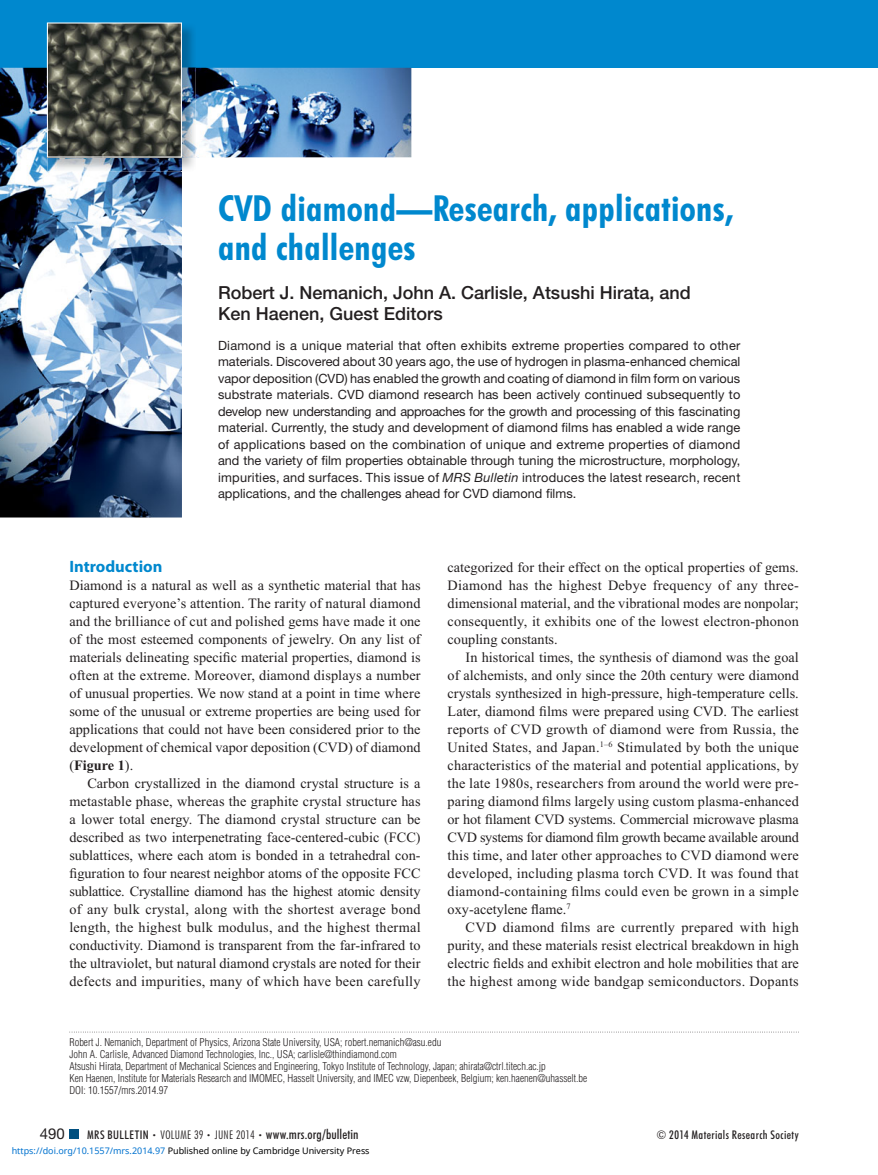
<style>
.page{position:relative;width:878px;height:1175px;background:#fff}
.page>*{position:absolute;margin:0;border:0;box-sizing:border-box;transform-origin:0 0}
.t1{font:700 condensed 36px/39px "Futura BT";letter-spacing:.01em;color:#0088ce}
.t2{font:500 18px/21px "Helvetica Neue LT Std";color:#231f20}
.t3{font:700 16.5px "Myriad Pro";color:#0088ce}
.t4{font:15px "Helvetica Neue LT Std";color:#231f20}
.t5{font:14.25px/18px "Times New Roman";letter-spacing:.02em;color:#231f20;text-align:justify}
.t6{font:500 condensed 13.5px "Futura BT";letter-spacing:.01em;color:#231f20}
.t7{font:12.75px/16.5px "Helvetica Neue LT Std";color:#231f20;text-align:justify}
.t8{font:500 condensed 12px "Futura BT";letter-spacing:.035em;color:#231f20}
.t9{font:300 condensed 10.5px/12px "Helvetica LT Std";color:#231f20}
.t10{font:9px "Noto Sans";color:#000}
.s1{font-style:italic}
.s2{font-weight:700}
.s3{font-size:12px}
.s4{font-weight:300;font-size:7.5px}
.s5{font-weight:300;font-size:12px}
.s6{color:#0172cf}
</style>
<div class="page">
<div style="left:0;top:0;width:878px;height:68px;background:#0088ce"></div>
<div style="left:69px;top:1130px;width:9px;height:8px;background:#005080"></div>
<img style="left:0;top:68px;width:411px;height:450px">
<img style="left:47px;top:26px;width:149px;height:145px">
<svg style="left:47px;top:22px;width:135px;height:135px;background:#53544b"></svg>
<svg style="left:69px;top:1031px;width:728px;height:1px"></svg>
<h1 class="t1" style="left:218px;top:192px;width:516px">CVD diamond—Research, applications, and challenges</h1>
<p class="t2" style="left:218px;top:284px;width:474px">Robert J. Nemanich , John A. Carlisle , Atsushi Hirata , and<br>Ken Haenen , Guest Editors</p>
<p class="t7" style="left:218px;top:338px;width:524px">Diamond is a unique material that often exhibits extreme properties compared to other materials. Discovered about 30 years ago, the use of hydrogen in plasma-enhanced chemical vapor deposition (CVD) has enabled the growth and coating of diamond in film form on various substrate materials. CVD diamond research has been actively continued subsequently to develop new understanding and approaches for the growth and processing of this fascinating material. Currently, the study and development of diamond films has enabled a wide range of applications based on the combination of unique and extreme properties of diamond and the variety of film properties obtainable through tuning the microstructure, morphology, impurities, and surfaces. This issue of <span class="s1">MRS Bulletin</span> introduces the latest research, recent applications, and the challenges ahead for CVD diamond films.</p>
<p class="t3" style="left:69px;top:560px;width:95px">Introduction</p>
<p class="t5" style="left:69px;top:577px;width:353px">Diamond is a natural as well as a synthetic material that has captured everyone’s attention. The rarity of natural diamond and the brilliance of cut and polished gems have made it one of the most esteemed components of jewelry. On any list of materials delineating specific material properties, diamond is often at the extreme. Moreover, diamond displays a number of unusual properties. We now stand at a point in time where some of the unusual or extreme properties are being used for applications that could not have been considered prior to the development of chemical vapor deposition (CVD) of diamond ( <span class="s2">Figure 1</span> ).</p>
<p class="t5" style="left:69px;top:775px;width:353px;text-indent:18px">Carbon crystallized in the diamond crystal structure is a metastable phase, whereas the graphite crystal structure has a lower total energy. The diamond crystal structure can be described as two interpenetrating face-centered-cubic (FCC) sublattices, where each atom is bonded in a tetrahedral con&shy;figuration to four nearest neighbor atoms of the opposite FCC sublattice. Crystalline diamond has the highest atomic density of any bulk crystal, along with the shortest average bond length, the highest bulk modulus, and the highest thermal conductivity. Diamond is transparent from the far-infrared to the ultraviolet, but natural diamond crystals are noted for their defects and impurities, many of which have been carefully</p>
<p class="t5" style="left:447px;top:559px;width:353px">categorized for their effect on the optical properties of gems.<br>Diamond has the highest Debye frequency of any three&shy;dimensional material, and the vibrational modes are nonpolar; consequently, it exhibits one of the lowest electron-phonon coupling constants.</p>
<p class="t5" style="left:447px;top:649px;width:353px;text-indent:18px">In historical times, the synthesis of diamond was the goal of alchemists, and only since the 20th century were diamond crystals synthesized in high-pressure, high-temperature cells.<br>Later, diamond films were prepared using CVD. The earliest reports of CVD growth of diamond were from Russia, the United States, and Japan. <sup>1</sup> <sup>–</sup> <sup>6</sup> Stimulated by both the unique characteristics of the material and potential applications, by the late 1980s, researchers from around the world were pre&shy;paring diamond films largely using custom plasma-enhanced or hot filament CVD systems. Commercial microwave plasma CVD systems for diamond film growth became available around this time, and later other approaches to CVD diamond were developed, including plasma torch CVD. It was found that diamond-containing films could even be grown in a simple oxy-acetylene flame. <sup>7</sup></p>
<p class="t5" style="left:447px;top:919px;width:353px;text-indent:18px">CVD diamond films are currently prepared with high purity, and these materials resist electrical breakdown in high electric fields and exhibit electron and hole mobilities that are the highest among wide bandgap semiconductors. Dopants</p>
<p class="t9" style="left:69px;top:1037px;width:519px">Robert J. Nemanich , Department of Physics , Arizona State University , USA ; robert.nemanich@asu.edu<br>John A. Carlisle , Advanced Diamond Technologies , Inc. , USA ; carlisle@thindiamond.com<br>Atsushi Hirata , Department of Mechanical Sciences and Engineering , Tokyo Institute of Technology , Japan ; ahirata@ctrl.titech.ac.jp<br>Ken Haenen , Institute for Materials Research and IMOMEC , Hasselt University, and IMEC vzw , Diepenbeek , Belgium ; ken.haenen@uhasselt.be DOI: 10.1557/mrs.2014.97</p>
<p class="t4" style="left:40px;top:1128px;width:27px">490</p>
<p class="t6" style="left:87px;top:1129px;width:273px"><span class="s3">MRS BULLETIN</span> <span class="s4">•</span> <span class="s5">VOLUME 39</span> <span class="s4">•</span> <span class="s5">JUNE 2014</span> <span class="s4">•</span> www.mrs.org/bulletin</p>
<p class="t8" style="left:656px;top:1130px;width:144px">© 2014 Materials Research Society</p>
<p class="t10" style="left:12px;top:1143px;width:359px"><span class="s6">https://doi.org/10.1557/mrs.2014.97</span> Published online by Cambridge University Press</p>
</div>
